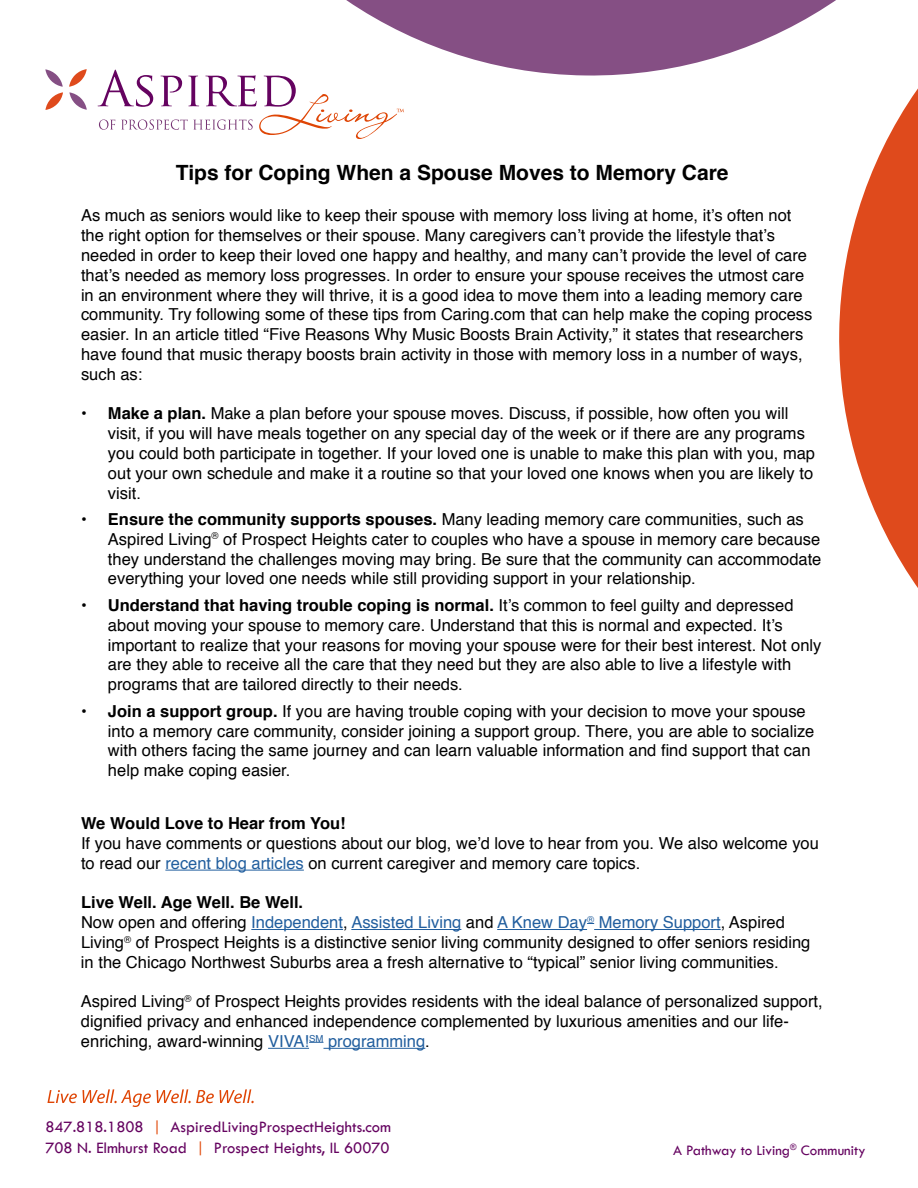
<style>
.page{position:relative;width:918px;height:1188px;background:#fff}
.page>*{position:absolute;margin:0;border:0;box-sizing:border-box;transform-origin:0 0}
.t1{font:700 21px "Helvetica";color:#000}
.t2{font:16.5px/19.8px "Helvetica";color:#000}
.t3{font:16.5px/21px "Tw Cen";color:#650360}
.t4{font:700 16.5px "Helvetica";color:#000}
.t5{font:15px "Tw Cen";color:#650360}
.s1{font-weight:700}
.s2{color:#215e9e}
.s3{color:#e04403}
</style>
<div class="page">
<svg style="left:69px;top:69px;width:18px;height:41px"></svg>
<svg style="left:45px;top:69px;width:18px;height:41px"></svg>
<svg style="left:98px;top:0;width:820px;height:588px"></svg>
<svg style="left:47px;top:1089px;width:207px;height:18px"></svg>
<hr style="left:165px;top:870px;width:139px;height:1px;background:#215e9e">
<hr style="left:251px;top:929px;width:92px;height:1px;background:#215e9e">
<hr style="left:351px;top:929px;width:110px;height:1px;background:#215e9e">
<hr style="left:497px;top:929px;width:90px;height:1px;background:#215e9e">
<hr style="left:594px;top:929px;width:127px;height:1px;background:#215e9e">
<hr style="left:268px;top:1048px;width:41px;height:1px;background:#215e9e">
<svg style="left:309px;top:1042px;width:14px;height:1px"></svg>
<hr style="left:323px;top:1048px;width:102px;height:1px;background:#215e9e">
<p class="t1" style="left:176px;top:156px;width:554px">Tips for Coping When a Spouse Moves to Memory Care</p>
<p class="t2" style="left:81px;top:206px;width:733px">As much as seniors would like to keep their spouse with memory loss living at home, it’s often not the right option for themselves or their spouse. Many caregivers can’t provide the lifestyle that’s needed in order to keep their loved one happy and healthy, and many can’t provide the level of care that’s needed as memory loss progresses. In order to ensure your spouse receives the utmost care in an environment where they will thrive, it is a good idea to move them into a leading memory care community. Try following some of these tips from Caring.com that can help make the coping process easier. In an article titled “Five Reasons Why Music Boosts Brain Activity,” it states that researchers have found that music therapy boosts brain activity in those with memory loss in a number of ways, such as:</p>
<p class="t2" style="left:108px;top:404px;width:709px;text-indent:-27px"><span class="s1">• Make a plan.</span> Make a plan before your spouse moves. Discuss, if possible, how often you will visit, if you will have meals together on any special day of the week or if there are any programs you could both participate in together. If your loved one is unable to make this plan with you, map out your own schedule and make it a routine so that your loved one knows when you are likely to visit.</p>
<p class="t2" style="left:108px;top:510px;width:715px;text-indent:-27px"><span class="s1">• Ensure the community supports spouses.</span> Many leading memory care communities, such as Aspired Living<sup>®</sup> of Prospect Heights cater to couples who have a spouse in memory care because they understand the challenges moving may bring. Be sure that the community can accommodate everything your loved one needs while still providing support in your relationship.</p>
<p class="t2" style="left:108px;top:596px;width:715px;text-indent:-27px"><span class="s1">• Understand that having trouble coping is normal.</span> It’s common to feel guilty and depressed about moving your spouse to memory care. Understand that this is normal and expected. It’s important to realize that your reasons for moving your spouse were for their best interest. Not only are they able to receive all the care that they need but they are also able to live a lifestyle with programs that are tailored directly to their needs.</p>
<p class="t2" style="left:108px;top:702px;width:708px;text-indent:-27px"><span class="s1">• Join a support group.</span> If you are having trouble coping with your decision to move your spouse into a memory care community, consider joining a support group. There, you are able to socialize with others facing the same journey and can learn valuable information and find support that can help make coping easier.</p>
<p class="t4" style="left:81px;top:810px;width:266px">We Would Love to Hear from You!</p>
<p class="t2" style="left:81px;top:834px;width:739px">If you have comments or questions about our blog, we’d love to hear from you. We also welcome you to read our <span class="s2">recent blog articles</span> on current caregiver and memory care topics.</p>
<p class="t2" style="left:81px;top:893px;width:731px"><span class="s1">Live Well. Age Well. Be Well.<br></span>Now open and offering <span class="s2">Independent</span>, <span class="s2">Assisted Living</span> and <span class="s2">A Knew Day</span><sup>®</sup> <span class="s2">Memory Support</span>, Aspired Living<sup>®</sup> of Prospect Heights is a distinctive senior living community designed to offer seniors residing in the Chicago Northwest Suburbs area a fresh alternative to “typical” senior living communities.</p>
<p class="t2" style="left:81px;top:992px;width:743px">Aspired Living<sup>®</sup> of Prospect Heights provides residents with the ideal balance of personalized support, dignified privacy and enhanced independence complemented by luxurious amenities and our life&shy;enriching, award-winning <span class="s2">VIVA!</span><sup>SM</sup> <span class="s2">programming</span>.</p>
<p class="t3" style="left:45px;top:1116px;width:347px">847.818.1808 <span class="s3">|</span> AspiredLivingProspectHeights.com<br>708 N. Elmhurst Road <span class="s3">|</span> Prospect Heights, IL 60070</p>
<p class="t5" style="left:673px;top:1141px;width:194px">A Pathway to Living<sup>®</sup> Community</p>
</div>
